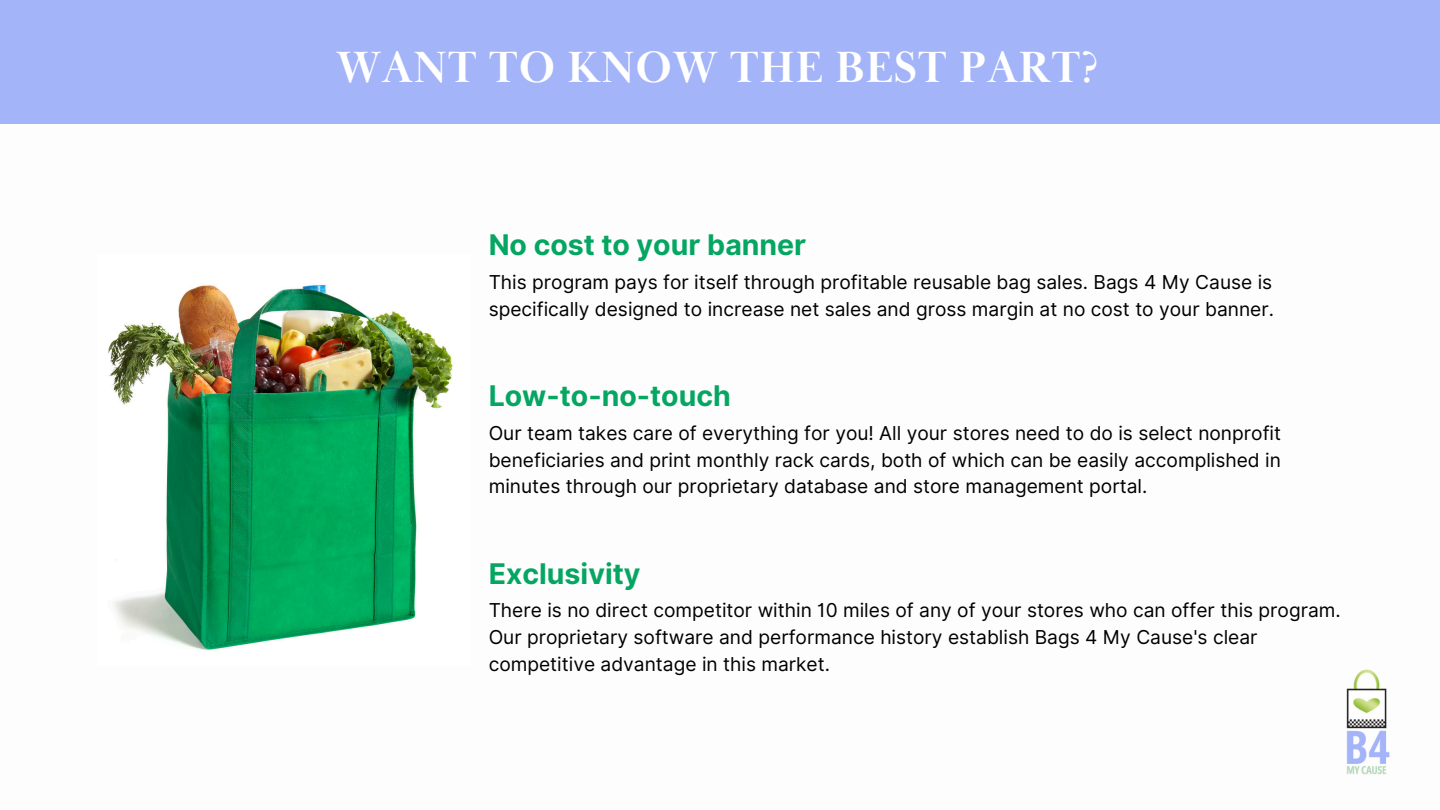
<style>
.page{position:relative;width:1440px;height:810px;background:#fff}
.page>*{position:absolute;margin:0;border:0;box-sizing:border-box;transform-origin:0 0}
.t1{font:700 45px "Baskerville Display PT";letter-spacing:.015em;color:#fff}
.t2{font:700 28.5px "Inter";color:#04a662}
.t3{font:19.2px/26.8px "Inter";color:#000}
</style>
<div class="page">
<div style="left:0;top:0;width:1440px;height:124px;background:#a4b4f8"></div>
<img style="left:108px;top:284px;width:345px;height:367px">
<img style="left:1346px;top:669px;width:44px;height:106px">
<p class="t1" style="left:336px;top:39px;width:765px">WANT TO KNOW THE BEST PART?</p>
<p class="t2" style="left:489px;top:228px;width:319px">No cost to your banner</p>
<h2 class="t3" style="left:489px;top:269px;width:787px">This program pays for itself through profitable reusable bag sales. Bags 4 My Cause is specifically designed to increase net sales and gross margin at no cost to your banner.</h2>
<p class="t2" style="left:489px;top:379px;width:244px">Low-to-no-touch</p>
<h2 class="t3" style="left:489px;top:419px;width:794px;text-align:justify">Our team takes care of everything for you! All your stores need to do is select nonprofit beneficiaries and print monthly rack cards, both of which can be easily accomplished in minutes through our proprietary database and store management portal.</h2>
<p class="t2" style="left:489px;top:556px;width:153px">Exclusivity</p>
<p class="t3" style="left:489px;top:597px;width:854px">There is no direct competitor within 10 miles of any of your stores who can offer this program.<br>Our proprietary software and performance history establish Bags 4 My Cause's clear competitive advantage in this market.</p>
</div>
